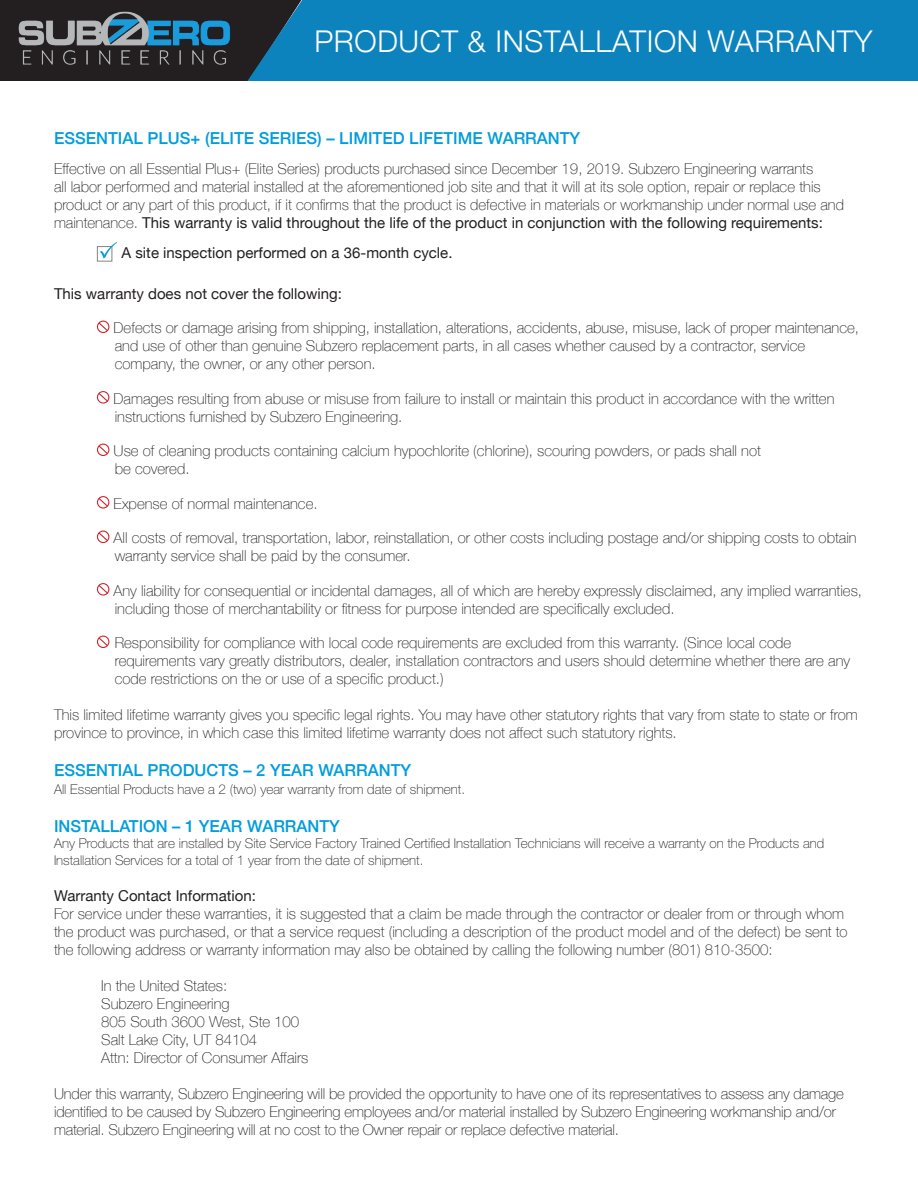
<style>
.page{position:relative;width:918px;height:1188px;background:#fff}
.page>*{position:absolute;margin:0;border:0;box-sizing:border-box;transform-origin:0 0}
.t1{font:300 30px "Helvetica Neue";letter-spacing:.02em;color:#fff}
.t2{font:500 16.5px "Helvetica Neue";color:#009ddc}
.t3{font:100 15px/18px "Helvetica Neue";color:#231f20}
.t4{font:15px "Helvetica Neue";color:#231f20}
.t5{font:100 13.5px/16.5px "Helvetica Neue LT Std";color:#231f20}
.s1{font-weight:400}
</style>
<div class="page">
<div style="left:0;top:0;width:247px;height:81px;background:#231f20"></div>
<div style="left:247px;top:0;width:671px;height:81px;background:#0d83be"></div>
<div style="left:97px;top:321px;width:12px;height:12px;border:1px solid #d1232a;border-radius:50%"></div>
<svg style="left:97px;top:321px;width:12px;height:11px"></svg>
<div style="left:97px;top:391px;width:12px;height:13px;border:1px solid #d1232a;border-radius:50%"></div>
<svg style="left:97px;top:392px;width:12px;height:11px"></svg>
<div style="left:97px;top:444px;width:12px;height:12px;border:1px solid #d1232a;border-radius:50%"></div>
<svg style="left:97px;top:444px;width:12px;height:11px"></svg>
<div style="left:97px;top:496px;width:12px;height:13px;border:1px solid #d1232a;border-radius:50%"></div>
<svg style="left:97px;top:497px;width:12px;height:11px"></svg>
<div style="left:97px;top:531px;width:12px;height:12px;border:1px solid #d1232a;border-radius:50%"></div>
<svg style="left:97px;top:531px;width:12px;height:11px"></svg>
<div style="left:97px;top:583px;width:12px;height:13px;border:1px solid #d1232a;border-radius:50%"></div>
<svg style="left:97px;top:584px;width:12px;height:11px"></svg>
<div style="left:97px;top:636px;width:12px;height:12px;border:1px solid #d1232a;border-radius:50%"></div>
<svg style="left:97px;top:636px;width:12px;height:11px"></svg>
<div style="left:97px;top:246px;width:15px;height:15px;border:1px solid #828487"></div>
<svg style="left:100px;top:242px;width:17px;height:17px"></svg>
<img style="left:17px;top:6px;width:215px;height:65px">
<p class="t1" style="left:314px;top:17px;width:560px">PRODUCT &amp; INSTALLATION WARRANTY</p>
<p class="t2" style="left:54px;top:125px;width:528px">ESSENTIAL PLUS+ (ELITE SERIES) – LIMITED LIFETIME WARRANTY</p>
<p class="t3" style="left:54px;top:159px;width:792px">Effective on all Essential Plus+ (Elite Series) products purchased since December 19, 2019. Subzero Engineering warrants<br>all labor performed and material installed at the aforementioned job site and that it will at its sole option, repair or replace this product or any part of this product, if it confirms that the product is defective in materials or workmanship under normal use and maintenance. <span class="s1">This warranty is valid throughout the life of the product in conjunction with the following requirements:</span></p>
<p class="t4" style="left:122px;top:242px;width:332px">A site inspection performed on a 36-month cycle.</p>
<p class="t4" style="left:54px;top:282px;width:290px">This warranty does not cover the following:</p>
<p class="t3" style="left:114px;top:318px;width:747px">Defects or damage arising from shipping, installation, alterations, accidents, abuse, misuse, lack of proper maintenance, and use of other than genuine Subzero replacement parts, in all cases whether caused by a contractor, service company, the owner, or any other person.</p>
<p class="t3" style="left:114px;top:389px;width:722px">Damages resulting from abuse or misuse from failure to install or maintain this product in accordance with the written instructions furnished by Subzero Engineering.</p>
<p class="t3" style="left:114px;top:441px;width:649px">Use of cleaning products containing calcium hypochlorite (chlorine), scouring powders, or pads shall not be covered.</p>
<p class="t3" style="left:114px;top:494px;width:206px">Expense of normal maintenance.</p>
<p class="t3" style="left:114px;top:528px;width:745px">All costs of removal, transportation, labor, reinstallation, or other costs including postage and/or shipping costs to obtain warranty service shall be paid by the consumer.</p>
<p class="t3" style="left:114px;top:581px;width:750px">Any liability for consequential or incidental damages, all of which are hereby expressly disclaimed, any implied warranties, including those of merchantability or fitness for purpose intended are specifically excluded.</p>
<p class="t3" style="left:115px;top:633px;width:737px">Responsibility for compliance with local code requirements are excluded from this warranty. (Since local code requirements vary greatly distributors, dealer, installation contractors and users should determine whether there are any code restrictions on the or use of a specific product.)</p>
<p class="t3" style="left:54px;top:705px;width:805px">This limited lifetime warranty gives you specific legal rights. You may have other statutory rights that vary from state to state or from province to province, in which case this limited lifetime warranty does not affect such statutory rights.</p>
<p class="t2" style="left:54px;top:757px;width:359px">ESSENTIAL PRODUCTS – 2 YEAR WARRANTY</p>
<p class="t5" style="left:54px;top:781px;width:413px">All Essential Products have a 2 (two) year warranty from date of shipment.</p>
<p class="t2" style="left:54px;top:813px;width:287px">INSTALLATION – 1 YEAR WARRANTY</p>
<p class="t5" style="left:54px;top:835px;width:772px">Any Products that are installed by Site Service Factory Trained Certified Installation Technicians will receive a warranty on the Products and<br>Installation Services for a total of 1 year from the date of shipment.</p>
<p class="t4" style="left:54px;top:885px;width:203px">Warranty Contact Information:</p>
<p class="t3" style="left:54px;top:904px;width:795px">For service under these warranties, it is suggested that a claim be made through the contractor or dealer from or through whom the product was purchased, or that a service request (including a description of the product model and of the defect) be sent to the following address or warranty information may also be obtained by calling the following number (801) 810-3500:</p>
<p class="t3" style="left:101px;top:976px;width:128px">In the United States:</p>
<p class="t3" style="left:101px;top:994px;width:130px">Subzero Engineering</p>
<p class="t3" style="left:101px;top:1012px;width:200px">805 South 3600 West, Ste 100</p>
<p class="t3" style="left:101px;top:1030px;width:157px">Salt Lake City, UT 84104</p>
<p class="t3" style="left:101px;top:1048px;width:209px">Attn: Director of Consumer Affairs</p>
<p class="t3" style="left:54px;top:1084px;width:791px">Under this warranty, Subzero Engineering will be provided the opportunity to have one of its representatives to assess any damage identified to be caused by Subzero Engineering employees and/or material installed by Subzero Engineering workmanship and/or material. Subzero Engineering will at no cost to the Owner repair or replace defective material.</p>
</div>
